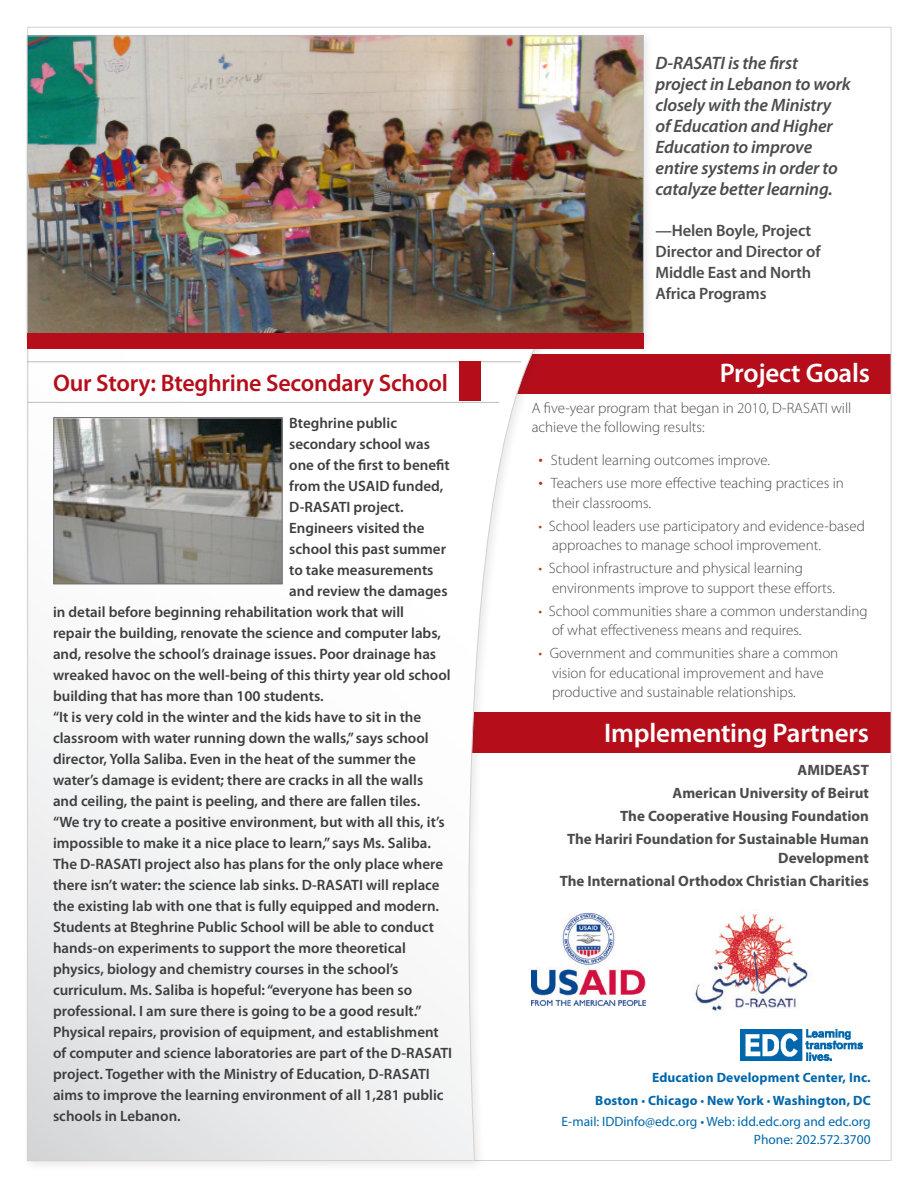
<style>
.page{position:relative;width:918px;height:1188px;background:#fff}
.page>*{position:absolute;margin:0;border:0;box-sizing:border-box;transform-origin:0 0}
.Section_heads_Color{font:600 27px "Myriad Pro";letter-spacing:-.01em;color:#fff}
.Section_heads_Color-2{font:600 24px "Myriad Pro";letter-spacing:-.01em;color:#b50e1a}
.Pull_quotes{font:italic 600 18px/21px "Myriad Pro";letter-spacing:-.01em;color:#4b4c4d}
.Pull_quotes-2{font:600 16.5px/21px "Myriad Pro";letter-spacing:-.01em;color:#4b4c4d}
.My_Story_and_Backgro{font:600 15px/21px "Myriad Pro";color:#3e3e3f}
.My_Story_and_Backgro-2{font:300 15px/19.5px "Myriad Pro";color:#4b4c4d}
.My_Story_and_Backgro-3{font:700 15px/19.5px "Myriad Pro";color:#4b4c4d;text-align:right}
.Address_bold{font:700 13.5px "Myriad Pro";letter-spacing:.01em;color:#0067aa}
.Address_light{font:13.5px/18px "Myriad Pro";color:#0067aa;text-align:right}
.s1{font-size:18px;color:#bb2e26}
.s2{color:#be3b2c}
.s3{font-weight:400}
</style>
<div class="page">
<div style="left:499px;top:354px;width:392px;height:39px;background:#b50e1a"></div>
<div style="left:467px;top:712px;width:424px;height:41px;background:#b50e1a"></div>
<svg style="left:27px;top:352px;width:672px;height:810px"></svg>
<div style="left:22px;top:31px;width:633px;height:321px;background:#231f20;opacity:.1"></div>
<img style="left:29px;top:38px;width:613px;height:295px">
<div style="left:27px;top:333px;width:617px;height:15px;background:#b50e1a"></div>
<img style="left:740px;top:1029px;width:122px;height:32px">
<img style="left:532px;top:914px;width:114px;height:91px">
<img style="left:693px;top:909px;width:115px;height:109px">
<hr style="left:27px;top:402px;width:472px;height:1px;background:#bcbdc0">
<hr style="left:27px;top:361px;width:494px;height:1px;background:#bcbdc0">
<div style="left:459px;top:362px;width:22px;height:39px;background:#b50e1a"></div>
<img style="left:55px;top:419px;width:225px;height:163px">
<div style="left:53px;top:417px;width:229px;height:167px;border:1px solid #6c6d70"></div>
<p class="Section_heads_Color-2" style="left:53px;top:368px;width:396px">Our Story: Bteghrine Secondary School</p>
<p class="My_Story_and_Backgro" style="left:289px;top:413px;width:109px">Bteghrine public</p>
<p class="My_Story_and_Backgro" style="left:289px;top:434px;width:142px">secondary school was</p>
<p class="My_Story_and_Backgro" style="left:289px;top:455px;width:162px">one of the first to benefit</p>
<p class="My_Story_and_Backgro" style="left:289px;top:476px;width:156px">from the USAID funded,</p>
<p class="My_Story_and_Backgro" style="left:289px;top:497px;width:116px">D-RASATI project.</p>
<p class="My_Story_and_Backgro" style="left:289px;top:518px;width:137px">Engineers visited the</p>
<p class="My_Story_and_Backgro" style="left:289px;top:539px;width:158px">school this past summer</p>
<p class="My_Story_and_Backgro" style="left:289px;top:560px;width:146px">to take measurements</p>
<p class="My_Story_and_Backgro" style="left:289px;top:581px;width:160px">and review the damages</p>
<p class="My_Story_and_Backgro" style="left:53px;top:602px;width:353px">in detail before beginning rehabilitation work that will</p>
<p class="My_Story_and_Backgro" style="left:53px;top:623px;width:390px">repair the building, renovate the science and computer labs,</p>
<p class="My_Story_and_Backgro" style="left:53px;top:644px;width:385px">and, resolve the school’s drainage issues. Poor drainage has</p>
<p class="My_Story_and_Backgro" style="left:53px;top:665px;width:399px">wreaked havoc on the well-being of this thirty year old school</p>
<p class="My_Story_and_Backgro" style="left:53px;top:686px;width:272px">building that has more than 100 students.</p>
<p class="My_Story_and_Backgro" style="left:53px;top:707px;width:393px">“It is very cold in the winter and the kids have to sit in the classroom with water running down the walls,” says school director, Yolla Saliba. Even in the heat of the summer the water’s damage is evident; there are cracks in all the walls and ceiling, the paint is peeling, and there are fallen tiles. “We try to create a positive environment, but with all this, it’s impossible to make it a nice place to learn,” says Ms. Saliba.</p>
<p class="My_Story_and_Backgro" style="left:53px;top:854px;width:392px">The D-RASATI project also has plans for the only place where there isn’t water: the science lab sinks. D-RASATI will replace the existing lab with one that is fully equipped and modern.<br>Students at Bteghrine Public School will be able to conduct hands-on experiments to support the more theoretical physics, biology and chemistry courses in the school’s curriculum. Ms. Saliba is hopeful: “everyone has been so professional. I am sure there is going to be a good result.”</p>
<p class="My_Story_and_Backgro" style="left:53px;top:1022px;width:401px">Physical repairs, provision of equipment, and establishment of computer and science laboratories are part of the D-RASATI project. Together with the Ministry of Education, D-RASATI aims to improve the learning environment of all 1,281 public schools in Lebanon.</p>
<p class="Pull_quotes" style="left:656px;top:52px;width:197px">D-RASATI is the first project in Lebanon to work closely with the Ministry of Education and Higher<br>Education to improve entire systems in order to catalyze better learning.</p>
<p class="Pull_quotes-2" style="left:656px;top:219px;width:167px">—Helen Boyle, Project<br>Director and Director of<br>Middle East and North<br>Africa Programs</p>
<p class="Section_heads_Color" style="left:720px;top:356px;width:152px">Project Goals</p>
<p class="My_Story_and_Backgro-2" style="left:532px;top:398px;width:321px">A five-year program that began in 2010, D-RASATI will achieve the following results:</p>
<p class="My_Story_and_Backgro-2" style="left:539px;top:450px;width:233px"><span class="s1">•</span> Student learning outcomes improve.</p>
<p class="My_Story_and_Backgro-2" style="left:552px;top:473px;width:293px;text-indent:-14px"><span class="s1">•</span> Teachers use more effective teaching practices in their classrooms.</p>
<p class="My_Story_and_Backgro-2" style="left:552px;top:516px;width:314px;text-indent:-14px"><span class="s2">•</span> School leaders use participatory and evidence-based approaches to manage school improvement.</p>
<p class="My_Story_and_Backgro-2" style="left:552px;top:558px;width:284px;text-indent:-14px"><span class="s2">•</span> School infrastructure and physical learning environments improve to support these efforts.</p>
<p class="My_Story_and_Backgro-2" style="left:552px;top:601px;width:317px;text-indent:-14px"><span class="s2">•</span> School communities share a common understanding of what effectiveness means and requires.</p>
<p class="My_Story_and_Backgro-2" style="left:552px;top:643px;width:288px;text-indent:-14px"><span class="s2">•</span> Government and communities share a common vision for educational improvement and have productive and sustainable relationships.</p>
<p class="Section_heads_Color" style="left:604px;top:715px;width:266px">Implementing Partners</p>
<p class="My_Story_and_Backgro-3" style="left:798px;top:759px;width:73px">AMIDEAST</p>
<p class="My_Story_and_Backgro-3" style="left:673px;top:782px;width:198px">American University of Beirut</p>
<p class="My_Story_and_Backgro-3" style="left:620px;top:805px;width:250px">The Cooperative Housing Foundation</p>
<p class="My_Story_and_Backgro-3" style="left:567px;top:828px;width:303px">The Hariri Foundation for Sustainable Human<br>Development</p>
<p class="My_Story_and_Backgro-3" style="left:560px;top:871px;width:311px">The International Orthodox Christian Charities</p>
<p class="Address_bold" style="left:652px;top:1069px;width:220px">Education Development Center, Inc.</p>
<p class="Address_bold" style="left:595px;top:1091px;width:277px">Boston <span class="s3">•</span> Chicago <span class="s3">•</span> New York <span class="s3">•</span> Washington, DC</p>
<p class="Address_light" style="left:562px;top:1112px;width:311px">E-mail: IDDinfo@edc.org • Web: idd.edc.org and edc.org<br>Phone: 202.572.3700</p>
</div>
